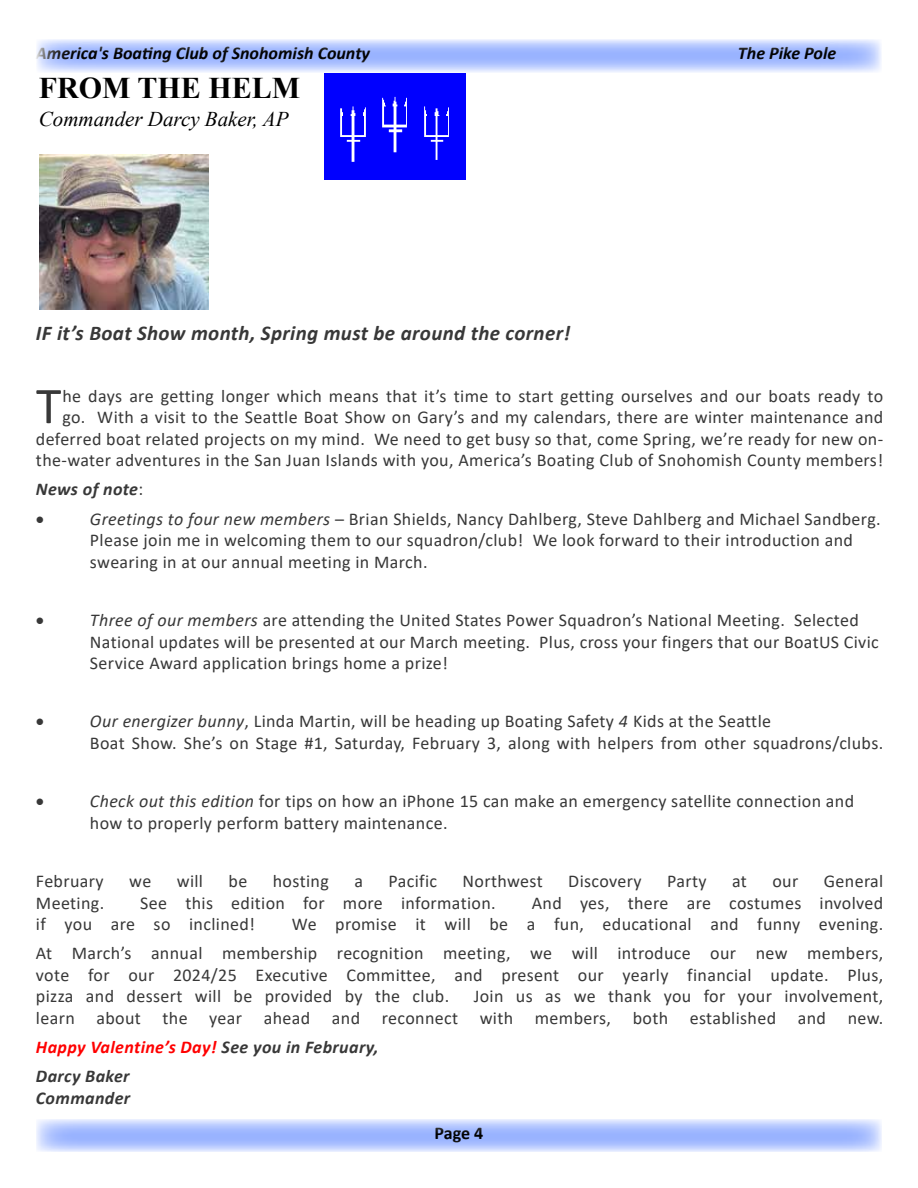
<style>
.page{position:relative;width:918px;height:1188px;background:#fff}
.page>*{position:absolute;margin:0;border:0;box-sizing:border-box;transform-origin:0 0}
.t1{font:52.05px "Calibri";color:#383838}
.t2{font:700 30px "Times New Roman";color:#000}
.t3{font:italic 700 21px "Calibri";letter-spacing:.015em;color:#383838}
.t4{font:italic 21px "Times New Roman";color:#000}
.t5{font:18px/21.6px "Calibri";letter-spacing:.02em;color:#383838}
.t6{font:italic 700 18px/29.1px "Calibri";letter-spacing:.02em;color:#383838}
.t7{font:italic 700 18px "Calibri";color:#000}
.t8{font:700 18px "Calibri";color:#000}
.t9{font:18px "Symbol";color:#383838}
.s1{font-weight:400;font-style:normal}
.s2{font-style:italic}
.s3{color:#f00}
</style>
<div class="page">
<img style="left:325px;top:73px;width:141px;height:106px">
<img style="left:40px;top:154px;width:168px;height:156px">
<svg style="left:37px;top:39px;width:844px;height:33px;background:#b7c9ff"></svg>
<svg style="left:36px;top:1119px;width:846px;height:33px;background:#b6c8ff"></svg>
<p class="t7" style="left:36px;top:40px;width:336px">America's Boating Club of Snohomish County</p>
<p class="t7" style="left:738px;top:40px;width:100px">The Pike Pole</p>
<h2 class="t2" style="left:39px;top:66px;width:263px">FROM THE HELM</h2>
<p class="t4" style="left:39px;top:105px;width:251px">Commander Darcy Baker, AP</p>
<p class="t3" style="left:36px;top:318px;width:536px">IF it’s Boat Show month, Spring must be around the corner!</p>
<p class="t5" style="left:36px;top:384px;width:849px;text-align:right">he days are getting longer which means that it’s time to start getting ourselves and our boats ready to go. With a visit to the Seattle Boat Show on Gary’s and my calendars, there are winter maintenance and deferred boat related projects on my mind. We need to get busy so that, come Spring, we’re ready for new on&shy;the-water adventures in the San Juan Islands with you, America’s Boating Club of Snohomish County members!</p>
<p class="t6" style="left:36px;top:474px;width:109px">News of note<span class="s1">:</span></p>
<p class="t9" style="left:36px;top:506px;width:10px">•</p>
<p class="t5" style="left:90px;top:507px;width:792px"><span class="s2">Greetings to four new members</span> – Brian Shields, Nancy Dahlberg, Steve Dahlberg and Michael Sandberg.<br>Please join me in welcoming them to our squadron/club! We look forward to their introduction and swearing in at our annual meeting in March.</p>
<h1 class="t1" style="left:36px;top:370px;width:27px">T</h1>
<p class="t9" style="left:36px;top:608px;width:10px">•</p>
<p class="t5" style="left:90px;top:609px;width:790px"><span class="s2">Three of our members</span> are attending the United States Power Squadron’s National Meeting. Selected<br>National updates will be presented at our March meeting. Plus, cross your fingers that our BoatUS Civic<br>Service Award application brings home a prize!</p>
<p class="t9" style="left:36px;top:709px;width:10px">•</p>
<p class="t5" style="left:90px;top:710px;width:795px"><span class="s2">Our energizer bunny</span>, Linda Martin, will be heading up Boating Safety <span class="s2">4</span> Kids at the Seattle<br>Boat Show. She’s on Stage #1, Saturday, February 3, along with helpers from other squadrons/clubs.</p>
<p class="t9" style="left:36px;top:789px;width:10px">•</p>
<p class="t5" style="left:90px;top:790px;width:766px"><span class="s2">Check out this edition</span> for tips on how an iPhone 15 can make an emergency satellite connection and how to properly perform battery maintenance.</p>
<p class="t5" style="left:36px;top:870px;width:69px">February</p>
<p class="t5" style="left:129px;top:870px;width:24px">we</p>
<p class="t5" style="left:177px;top:870px;width:28px">will</p>
<p class="t5" style="left:229px;top:870px;width:20px">be</p>
<p class="t5" style="left:273px;top:870px;width:58px">hosting</p>
<p class="t5" style="left:354px;top:870px;width:10px">a</p>
<p class="t5" style="left:388px;top:870px;width:50px">Pacific</p>
<p class="t5" style="left:463px;top:870px;width:82px">Northwest</p>
<p class="t5" style="left:568px;top:870px;width:75px">Discovery</p>
<p class="t5" style="left:667px;top:870px;width:41px">Party</p>
<p class="t5" style="left:732px;top:870px;width:16px">at</p>
<p class="t5" style="left:772px;top:870px;width:27px">our</p>
<p class="t5" style="left:824px;top:870px;width:61px">General</p>
<p class="t5" style="left:36px;top:891px;width:70px">Meeting.</p>
<p class="t5" style="left:140px;top:891px;width:357px">See this edition for more information.</p>
<p class="t5" style="left:532px;top:891px;width:353px">And yes, there are costumes involved</p>
<p class="t5" style="left:36px;top:913px;width:221px">if you are so inclined!</p>
<p class="t5" style="left:36px;top:909px;width:849px;line-height:29.1px;text-align:right">We promise it will be a fun, educational and funny evening.<br>At March’s annual membership recognition meeting, we will introduce our new members,</p>
<p class="t5" style="left:36px;top:964px;width:849px">vote for our 2024/25 Executive Committee, and present our yearly financial update. Plus, pizza and dessert will be provided by the club.</p>
<p class="t5" style="left:36px;top:985px;width:849px;text-align:right">Join us as we thank you for your involvement,<br>learn about the year ahead and reconnect with members, both established and new.</p>
<p class="t6" style="left:36px;top:1032px;width:344px"><span class="s3">Happy Valentine’s Day!</span> See you in February,<br>Darcy Baker</p>
<p class="t6" style="left:36px;top:1083px;width:96px">Commander</p>
<p class="t8" style="left:435px;top:1120px;width:50px">Page 4</p>
</div>
